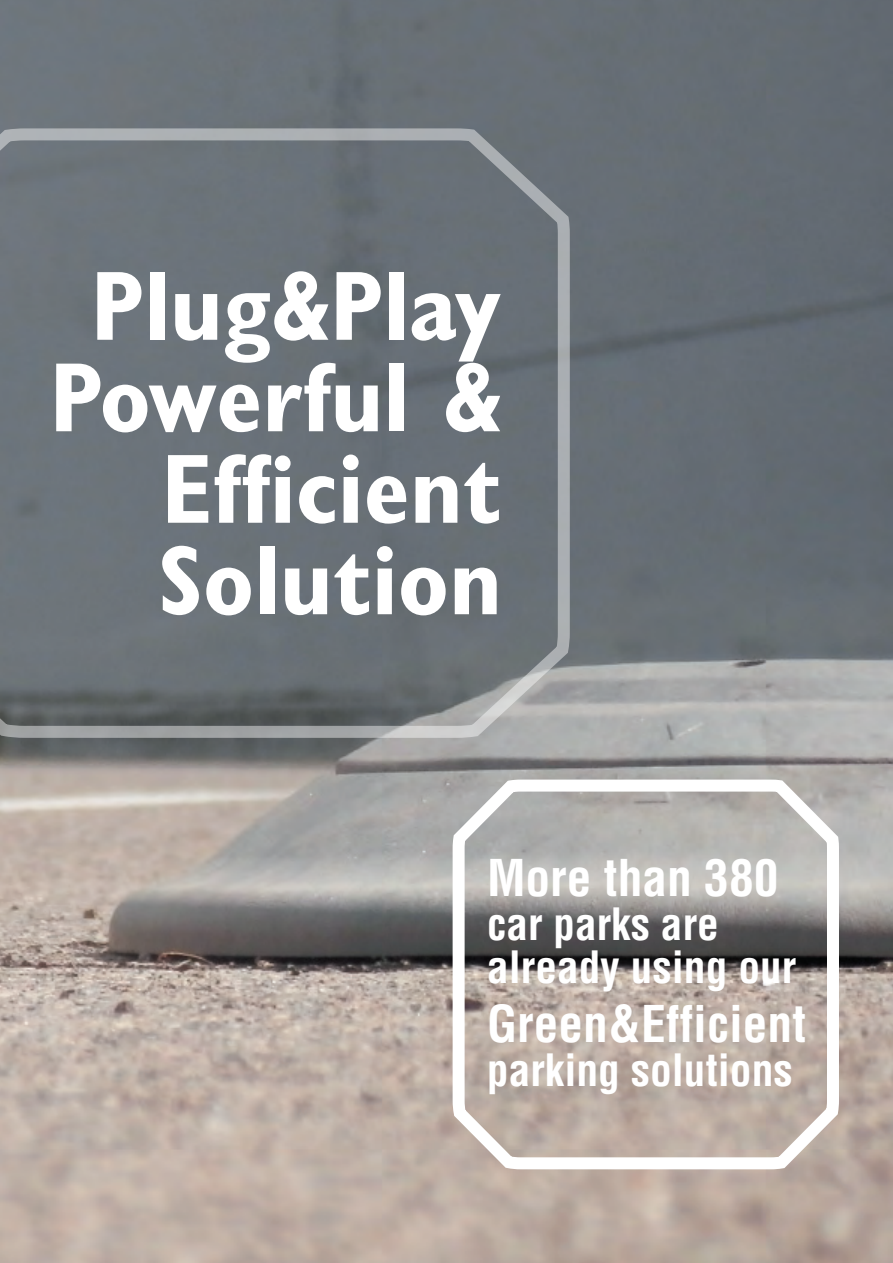
<style>
.page{position:relative;width:893px;height:1263px;background:#fff}
.page>*{position:absolute;margin:0;border:0;box-sizing:border-box;transform-origin:0 0}
.t1{font:700 condensed 99px/91.5px "Gill Sans Std";color:#fff;text-align:right}
.t2{font:700 condensed 49.5px "Helvetica";color:#fff}
.t3{font:700 condensed 43.5px/43.5px "Helvetica";color:#fff}
</style>
<div class="page">
<img style="left:0;top:0;width:893px;height:1263px">
<svg style="left:442px;top:773px;width:403px;height:402px;background:#b0a8a3"></svg>
<svg style="left:0;top:122px;width:571px;height:617px;background:#6d747a"></svg>
<h1 class="t1" style="left:50px;top:260px;width:454px">Plug&amp;Play<br>Powerful &amp;<br>Efficient<br>Solution</h1>
<p class="t2" style="left:487px;top:847px;width:293px">More than 380</p>
<p class="t3" style="left:487px;top:902px;width:311px">car parks are already using our</p>
<p class="t2" style="left:487px;top:993px;width:321px">Green&amp;Efficient</p>
<p class="t3" style="left:487px;top:1048px;width:307px">parking solutions</p>
</div>
